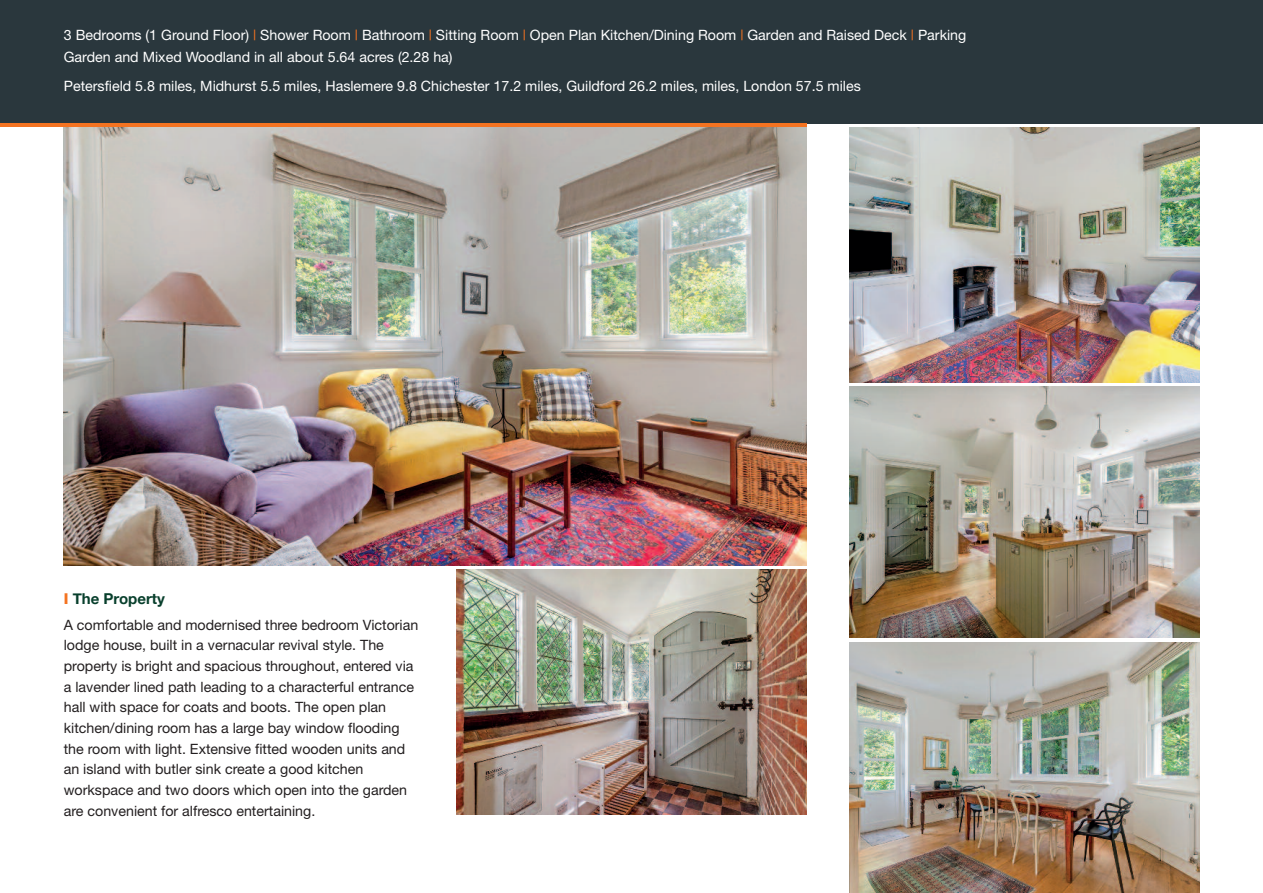
<style>
.page{position:relative;width:1263px;height:893px;background:#fff}
.page>*{position:absolute;margin:0;border:0;box-sizing:border-box;transform-origin:0 0}
.t1{font:700 15px "Helvetica Neue";color:#083f2c}
.t2{font:14.25px/20.7px "Helvetica Neue";color:#231f20}
.t3{font:14.25px/22.5px "Helvetica Neue";color:#fff}
.s1{color:#f47321}
.s2{font-weight:800;color:#f47321}
</style>
<div class="page">
<img style="left:64px;top:127px;width:742px;height:438px">
<div style="left:0;top:0;width:1263px;height:123px;background:#2a373d"></div>
<hr style="left:0;top:123px;width:806px;height:4px;background:#f47321">
<img style="left:849px;top:128px;width:350px;height:255px">
<img style="left:849px;top:387px;width:350px;height:251px">
<img style="left:849px;top:642px;width:350px;height:251px">
<img style="left:456px;top:569px;width:350px;height:246px">
<p class="t3" style="left:64px;top:25px;width:904px">3 Bedrooms (1 Ground Floor) <span class="s1">|</span> Shower Room <span class="s1">|</span> Bathroom <span class="s1">|</span> Sitting Room <span class="s1">|</span> Open Plan Kitchen/Dining Room <span class="s1">|</span> Garden and Raised Deck <span class="s1">|</span> Parking<br>Garden and Mixed Woodland in all about 5.64 acres (2.28 ha)</p>
<p class="t3" style="left:64px;top:76px;width:798px">Petersfield 5.8 miles, Midhurst 5.5 miles, Haslemere 9.8 Chichester 17.2 miles, Guildford 26.2 miles, miles, London 57.5 miles</p>
<p class="t1" style="left:64px;top:589px;width:103px"><span class="s2">I</span> The Property</p>
<p class="t2" style="left:64px;top:616px;width:356px">A comfortable and modernised three bedroom Victorian lodge house, built in a vernacular revival style. The property is bright and spacious throughout, entered via a lavender lined path leading to a characterful entrance hall with space for coats and boots. The open plan kitchen/dining room has a large bay window flooding the room with light. Extensive fitted wooden units and an island with butler sink create a good kitchen workspace and two doors which open into the garden are convenient for alfresco entertaining.</p>
</div>
